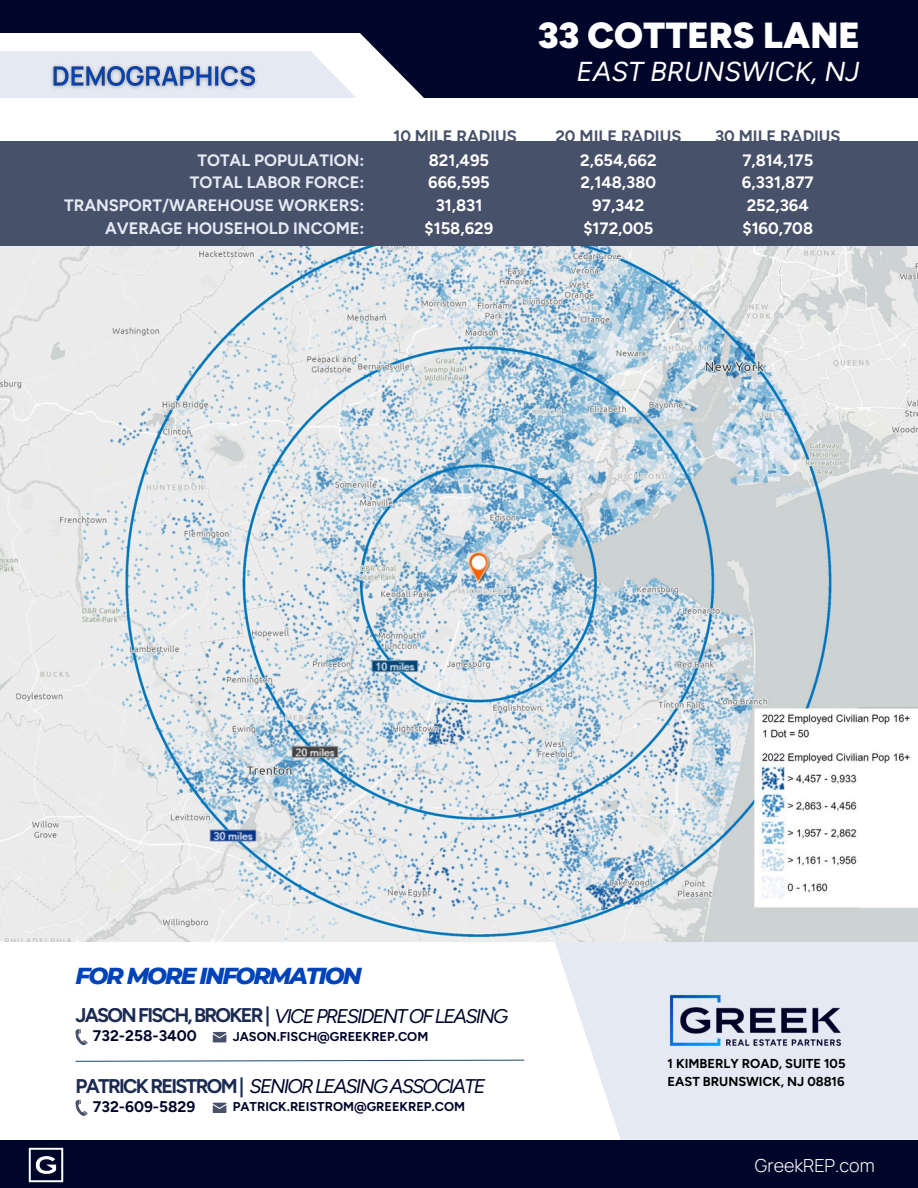
<style>
.page{position:relative;width:918px;height:1188px;background:#fff}
.page>*{position:absolute;margin:0;border:0;box-sizing:border-box;transform-origin:0 0}
.t1{font:900 36.3px "Figtree";color:#fff}
.t2{font:italic 27.3px "Figtree";color:#fff}
.t3{font:italic 800 23.55px "Montserrat";letter-spacing:-.085em;color:#0043b8}
.t4{font:italic 19.8px "Figtree";letter-spacing:-.085em;color:#00062a}
.t5{font:300 18px "Manrope";color:#fff}
.t6{font:700 16.5px "Figtree";color:#fff}
.t7{font:700 16.5px "Figtree";color:#e4e9f3}
.t8{font:700 16.5px "Figtree";color:#48516a}
.t9{font:700 15.3px "Figtree";color:#00062a}
.t10{font:700 12.9px "Figtree";color:#000}
.t11{font:700 12.75px "Figtree";color:#00062a}
.s1{font-weight:700;font-style:normal;color:#1c2b52}
</style>
<div class="page">
<svg style="left:554px;top:941px;width:364px;height:199px;background:#e6ebf4"></svg>
<div style="left:0;top:0;width:918px;height:33px;background:#00062a"></div>
<img style="left:0;top:246px;width:918px;height:695px">
<div style="left:0;top:141px;width:918px;height:105px;background:#48516a"></div>
<svg style="left:0;top:33px;width:918px;height:65px"></svg>
<svg style="left:75px;top:1029px;width:13px;height:16px"></svg>
<svg style="left:213px;top:1032px;width:13px;height:10px"></svg>
<svg style="left:75px;top:1100px;width:13px;height:16px"></svg>
<svg style="left:213px;top:1103px;width:13px;height:10px"></svg>
<svg style="left:75px;top:1060px;width:450px;height:2px"></svg>
<img style="left:668px;top:992px;width:175px;height:56px">
<img style="left:47px;top:58px;width:216px;height:36px">
<div style="left:0;top:1141px;width:918px;height:47px;background:#00062a"></div>
<img style="left:29px;top:1148px;width:35px;height:34px">
<p class="t1" style="left:538px;top:13px;width:323px">33 COTTERS LANE</p>
<p class="t2" style="left:576px;top:55px;width:285px">EAST BRUNSWICK, NJ</p>
<p class="t7" style="left:197px;top:150px;width:169px">TOTAL POPULATION:</p>
<p class="t7" style="left:190px;top:173px;width:176px">TOTAL LABOR FORCE:</p>
<p class="t7" style="left:64px;top:195px;width:302px">TRANSPORT/WAREHOUSE WORKERS:</p>
<p class="t7" style="left:105px;top:218px;width:261px">AVERAGE HOUSEHOLD INCOME:</p>
<p class="t8" style="left:393px;top:126px;width:125px">10 MILE RADIUS</p>
<h1 class="t8" style="left:555px;top:126px;width:127px">20 MILE RADIUS</h1>
<h2 class="t8" style="left:715px;top:126px;width:127px">30 MILE RADIUS</h2>
<p class="t6" style="left:429px;top:150px;width:62px">821,495</p>
<p class="t6" style="left:428px;top:173px;width:63px">666,595</p>
<p class="t6" style="left:436px;top:195px;width:48px">31,831</p>
<p class="t6" style="left:425px;top:218px;width:70px">$158,629</p>
<p class="t6" style="left:580px;top:150px;width:78px">2,654,662</p>
<p class="t6" style="left:581px;top:173px;width:77px">2,148,380</p>
<p class="t6" style="left:592px;top:195px;width:54px">97,342</p>
<p class="t6" style="left:583px;top:218px;width:72px">$172,005</p>
<p class="t6" style="left:742px;top:150px;width:72px">7,814,175</p>
<p class="t6" style="left:742px;top:173px;width:73px">6,331,877</p>
<p class="t6" style="left:747px;top:195px;width:64px">252,364</p>
<p class="t6" style="left:743px;top:218px;width:72px">$160,708</p>
<p class="t3" style="left:75px;top:962px;width:288px">FOR MORE INFORMATION</p>
<p class="t4" style="left:75px;top:1004px;width:434px"><span class="s1">JASON FISCH, BROKER |</span> VICE PRESIDENT OF LEASING</p>
<p class="t9" style="left:93px;top:1027px;width:105px">732-258-3400</p>
<p class="t11" style="left:233px;top:1029px;width:197px">JASON.FISCH@GREEKREP.COM</p>
<p class="t4" style="left:75px;top:1074px;width:411px"><span class="s1">PATRICK REISTROM |</span> SENIOR LEASING ASSOCIATE</p>
<p class="t9" style="left:93px;top:1098px;width:104px">732-609-5829</p>
<p class="t11" style="left:233px;top:1099px;width:234px">PATRICK.REISTROM@GREEKREP.COM</p>
<h3 class="t10" style="left:668px;top:1056px;width:179px">1 KIMBERLY ROAD, SUITE 105</h3>
<h4 class="t10" style="left:668px;top:1074px;width:178px">EAST BRUNSWICK, NJ 08816</h4>
<p class="t5" style="left:755px;top:1153px;width:121px">GreekREP.com</p>
</div>
